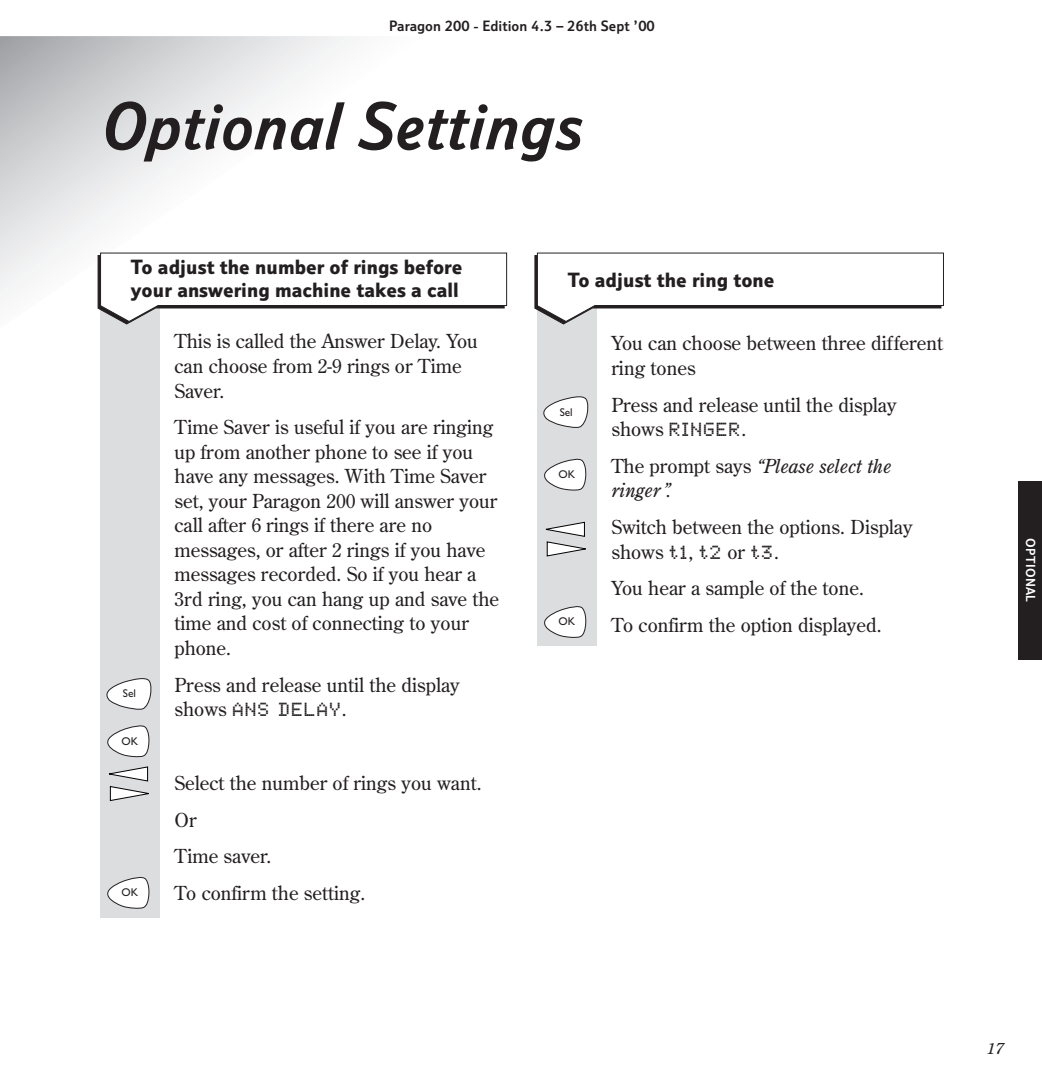
<style>
.page{position:relative;width:1042px;height:1091px;background:#fff}
.page>*{position:absolute;margin:0;border:0;box-sizing:border-box;transform-origin:0 0}
.t1{font:italic 700 63px "BT Sans";color:#231f20}
.t2{font:19.25px/24.5px "Century Old Style";color:#231f20}
.t3{font:800 19.25px/22.8px "BT Sans";color:#231f20}
.t4{font:italic 19.25px/24.5px "Century Old Style";color:#231f20}
.t5{font:19.25px "Screen Matrix";letter-spacing:.06em;color:#231f20}
.t6{font:italic 15.75px "Century Old Style";color:#231f20}
.t7{font:700 14px "BT Sans";color:#231f20}
.t8{font:700 12.25px "BT Sans";letter-spacing:.03em;color:#fff}
.t9{font:11.2px "Gill Sans";color:#231f20}
.s1{font-family:"Century Old Style"}
.s2{font-family:"Screen Matrix"}
.s3{font-style:normal}
</style>
<div class="page">
<svg style="left:0;top:36px;width:352px;height:273px"></svg>
<div style="left:100px;top:286px;width:60px;height:631px;background:#dcdddf"></div>
<svg style="left:98px;top:252px;width:409px;height:72px"></svg>
<div style="left:537px;top:286px;width:59px;height:359px;background:#dcdddf"></div>
<svg style="left:534px;top:252px;width:409px;height:72px"></svg>
<svg style="left:107px;top:678px;width:45px;height:32px"></svg>
<svg style="left:107px;top:725px;width:42px;height:33px"></svg>
<svg style="left:107px;top:876px;width:42px;height:33px"></svg>
<svg style="left:543px;top:396px;width:46px;height:32px"></svg>
<svg style="left:544px;top:458px;width:42px;height:33px"></svg>
<svg style="left:544px;top:606px;width:42px;height:32px"></svg>
<svg style="left:545px;top:521px;width:41px;height:36px"></svg>
<svg style="left:109px;top:766px;width:40px;height:35px"></svg>
<div style="left:1018px;top:481px;width:23px;height:178px;background:#231f20"></div>
<p class="t7" style="left:389px;top:20px;width:267px">Paragon 200 - Edition 4.3 – 26th Sept ’00</p>
<h1 class="t1" style="left:100px;top:102px;width:484px">Optional Settings</h1>
<p class="t3" style="left:131px;top:258px;width:333px">To adjust the number of rings before your answering machine takes a call</p>
<p class="t2" style="left:174px;top:330px;width:305px">This is called the Answer Delay. You can choose from 2-9 rings or Time<br>Saver.</p>
<p class="t2" style="left:174px;top:416px;width:326px">Time Saver is useful if you are ringing up from another phone to see if you have any messages. With Time Saver set, your Paragon 200 will answer your call after 6 rings if there are no messages, or after 2 rings if you have messages recorded. So if you hear a<br>3rd ring, you can hang up and save the time and cost of connecting to your phone.</p>
<p class="t2" style="left:174px;top:673px;width:287px">Press and release until the display</p>
<p class="t5" style="left:174px;top:698px;width:174px"><span class="s1">shows</span> ANS DELAY<span class="s1">.</span></p>
<p class="t9" style="left:123px;top:689px;width:15px">Sel</p>
<p class="t9" style="left:121px;top:737px;width:18px">OK</p>
<p class="t9" style="left:121px;top:888px;width:18px">OK</p>
<p class="t2" style="left:174px;top:765px;width:308px;line-height:36.8px">Select the number of rings you want.<br>Or<br>Time saver.<br>To confirm the setting.</p>
<p class="t3" style="left:567px;top:270px;width:208px">To adjust the ring tone</p>
<p class="t9" style="left:559px;top:408px;width:15px">Sel</p>
<p class="t9" style="left:558px;top:470px;width:18px">OK</p>
<p class="t9" style="left:558px;top:617px;width:18px">OK</p>
<p class="t2" style="left:611px;top:332px;width:333px">You can choose between three different ring tones</p>
<p class="t2" style="left:611px;top:393px;width:287px">Press and release until the display shows <span class="s2">RINGER</span>.</p>
<p class="t4" style="left:611px;top:455px;width:281px"><span class="s3">The prompt says</span> “Please select the ringer ”.</p>
<p class="t2" style="left:611px;top:516px;width:303px">Switch between the options. Display shows <span class="s2">t1</span>, <span class="s2">t2</span> or <span class="s2">t3</span>.</p>
<p class="t2" style="left:611px;top:571px;width:272px;line-height:36.8px">You hear a sample of the tone.<br>To confirm the option displayed.</p>
<p class="t8" style="left:1035px;top:538px;width:66px;rotate:90deg">OPTIONAL</p>
<p class="t6" style="left:986px;top:1042px;width:19px">17</p>
</div>
